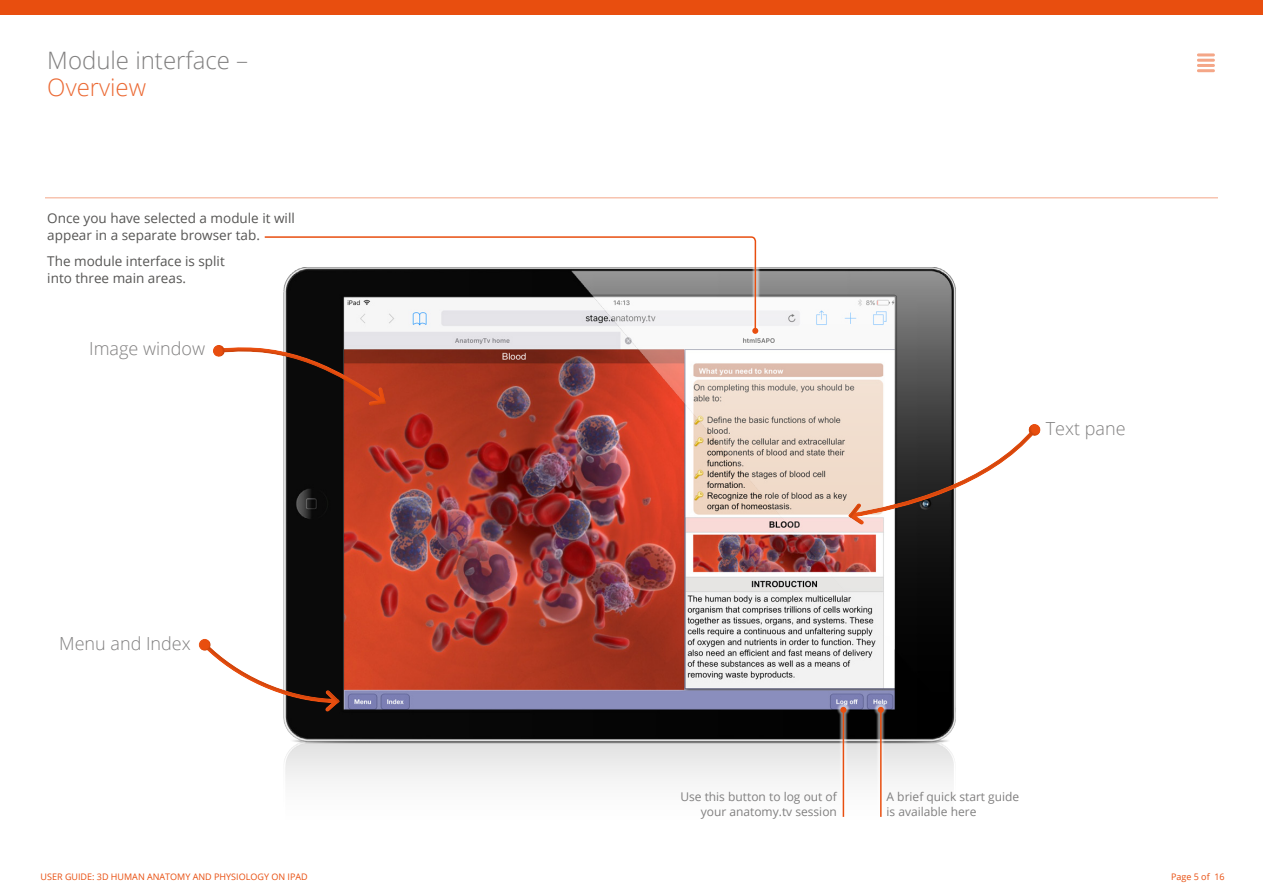
<style>
.page{position:relative;width:1263px;height:893px;background:#fff}
.page>*{position:absolute;margin:0;border:0;box-sizing:border-box;transform-origin:0 0}
.PAGE_HEADING_LARGE{font:300 24px/27px "Open Sans";color:#807f7f}
.CALLOUT_LARGE{font:300 18px "Open Sans";color:#807f7f}
.Body{font:13.5px/17.2px "Open Sans";color:#565554}
.CALLOUT_SMALL{font:12px/14.4px "Open Sans";color:#807f7f;text-align:right}
.t1{font:9px "Open Sans";color:#e84e0f}
.s1{color:#eb6933}
</style>
<div class="page">
<div style="left:0;top:0;width:1263px;height:15px;background:#e84e0f"></div>
<svg style="left:1194px;top:50px;width:24px;height:24px"></svg>
<hr style="left:1197px;top:53px;width:18px;height:3px;background:#f4a687;border-radius:2px">
<hr style="left:1197px;top:64px;width:18px;height:3px;background:#f4a687;border-radius:2px">
<hr style="left:1197px;top:59px;width:18px;height:3px;background:#f4a687;border-radius:2px">
<hr style="left:1197px;top:69px;width:18px;height:3px;background:#f4a687;border-radius:2px">
<img style="left:283px;top:267px;width:673px;height:514px">
<svg style="left:213px;top:338px;width:179px;height:78px"></svg>
<svg style="left:843px;top:421px;width:198px;height:109px"></svg>
<svg style="left:209px;top:641px;width:138px;height:75px"></svg>
<div style="left:197px;top:637px;width:12px;height:14px;background:#fff;opacity:.25"></div>
<div style="left:200px;top:638px;width:12px;height:14px;background:#000;opacity:.15"></div>
<div style="left:41px;top:193px;width:1181px;height:9px;background:#fff;opacity:.54"></div>
<hr style="left:45px;top:197px;width:1173px;height:1px;background:#f4a687">
<div style="left:836px;top:703px;width:14px;height:118px;background:#fff;opacity:.54"></div>
<hr style="left:843px;top:710px;width:1px;height:107px;background:#e84e0f">
<svg style="left:840px;top:707px;width:6px;height:6px"></svg>
<div style="left:874px;top:703px;width:14px;height:118px;background:#fff;opacity:.54"></div>
<hr style="left:880px;top:710px;width:2px;height:107px;background:#e84e0f">
<svg style="left:878px;top:707px;width:6px;height:6px"></svg>
<div style="left:260px;top:232px;width:502px;height:106px;background:#fff;opacity:.54"></div>
<svg style="left:263px;top:236px;width:494px;height:96px"></svg>
<svg style="left:752px;top:328px;width:6px;height:6px"></svg>
<p class="PAGE_HEADING_LARGE" style="left:47px;top:46px;width:202px">Module interface –<br><span class="s1">Overview</span></p>
<p class="Body" style="left:47px;top:209px;width:249px">Once you have selected a module it will appear in a separate browser tab.</p>
<p class="Body" style="left:47px;top:252px;width:179px">The module interface is split into three main areas.</p>
<p class="CALLOUT_LARGE" style="left:89px;top:336px;width:117px">Image window</p>
<p class="CALLOUT_LARGE" style="left:59px;top:631px;width:133px">Menu and Index</p>
<p class="CALLOUT_LARGE" style="left:1046px;top:416px;width:81px">Text pane</p>
<p class="CALLOUT_SMALL" style="left:680px;top:789px;width:158px">Use this button to log out of your anatomy.tv session</p>
<p class="CALLOUT_SMALL" style="left:886px;top:789px;width:134px;text-align:left">A brief quick start guide is available here</p>
<p class="t1" style="left:41px;top:871px;width:269px">USER GUIDE: 3D HUMAN ANATOMY AND PHYSIOLOGY ON IPAD</p>
<p class="t1" style="left:1171px;top:871px;width:55px">Page 5 of 16</p>
</div>
